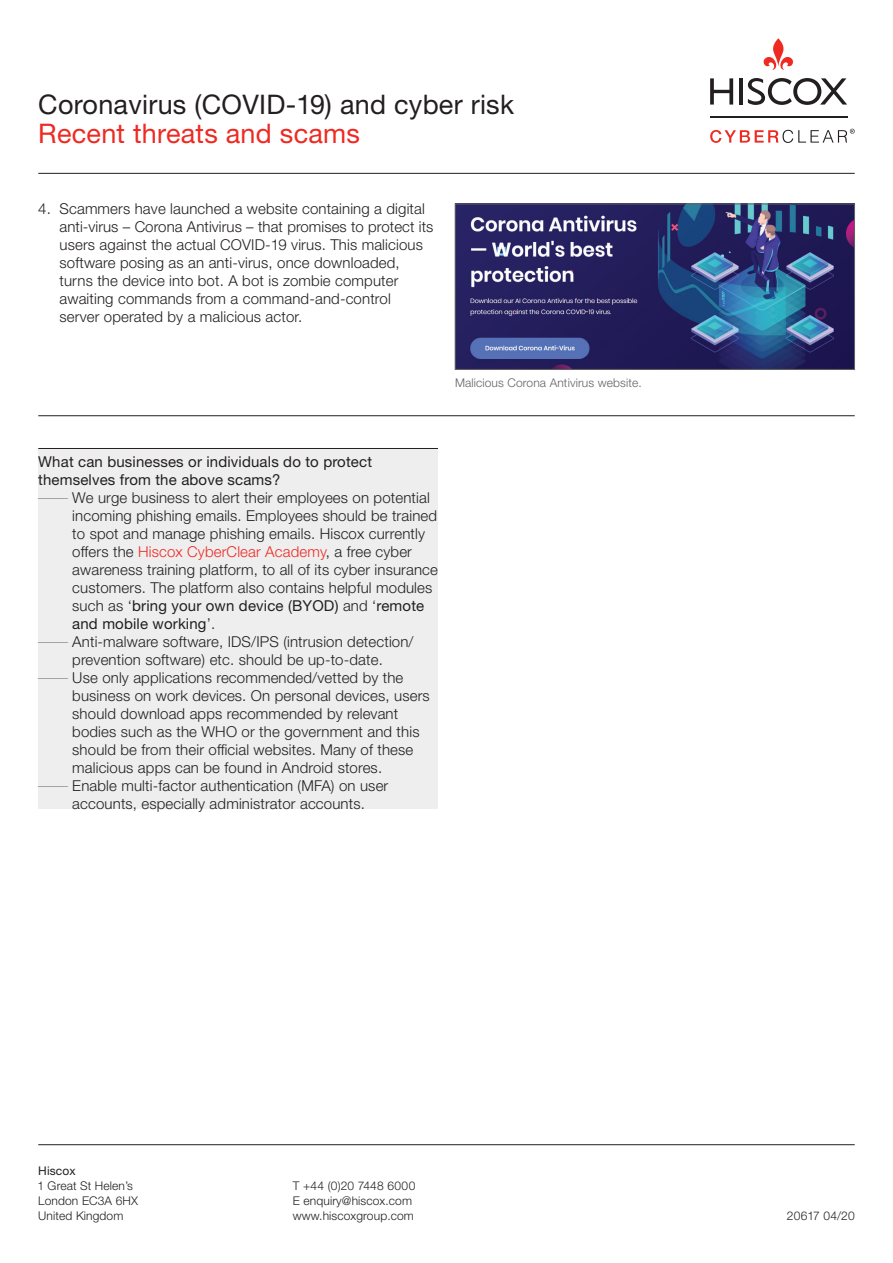
<style>
.page{position:relative;width:893px;height:1263px;background:#fff}
.page>*{position:absolute;margin:0;border:0;box-sizing:border-box;transform-origin:0 0}
.t1{font:27px "Helvetica Neue LT Std";letter-spacing:.01em;color:#231f20}
.t2{font:27px "Helvetica Neue LT Std";letter-spacing:.01em;color:#ee2a23}
.t3{font:300 15px/18px "Helvetica Neue LT Std";letter-spacing:.01em;color:#231f20}
.t4{font:15px/18px "Helvetica Neue LT Std";letter-spacing:.01em;color:#231f20}
.t5{font:300 12px/15px "Helvetica Neue LT Std";letter-spacing:.01em;color:#231f20}
.t6{font:300 12px "Helvetica Neue LT Std";letter-spacing:.01em;color:#636366}
.t7{font:12px "Helvetica Neue LT Std";letter-spacing:.01em;color:#231f20}
.s1{color:#ee2a23}
.s2{font-weight:400}
</style>
<div class="page">
<div style="left:38px;top:448px;width:400px;height:45px;background:#eeeeef"></div>
<hr style="left:38px;top:448px;width:400px;height:1px;background:#231f20">
<div style="left:38px;top:492px;width:400px;height:145px;background:#eeeeef"></div>
<div style="left:38px;top:636px;width:400px;height:37px;background:#eeeeef"></div>
<div style="left:38px;top:672px;width:400px;height:109px;background:#eeeeef"></div>
<div style="left:38px;top:780px;width:400px;height:28px;background:#eeeeef"></div>
<hr style="left:38px;top:1144px;width:817px;height:1px;background:#231f20">
<hr style="left:38px;top:173px;width:817px;height:1px;background:#231f20">
<svg style="left:764px;top:38px;width:29px;height:32px"></svg>
<hr style="left:739px;top:78px;width:4px;height:27px;background:#231f20">
<svg style="left:710px;top:78px;width:23px;height:27px"></svg>
<svg style="left:748px;top:78px;width:99px;height:27px"></svg>
<hr style="left:710px;top:117px;width:137px;height:1px;background:#231f20">
<svg style="left:710px;top:129px;width:145px;height:14px"></svg>
<img style="left:457px;top:206px;width:396px;height:162px">
<div style="left:455px;top:204px;width:400px;height:166px;border:1px solid #636366"></div>
<hr style="left:38px;top:415px;width:817px;height:1px;background:#231f20">
<h1 class="t1" style="left:38px;top:88px;width:477px">Coronavirus (COVID-19) and cyber risk</h1>
<h1 class="t2" style="left:38px;top:117px;width:323px">Recent threats and scams</h1>
<p class="t3" style="left:60px;top:200px;width:375px;text-indent:-21px">4. Scammers have launched a website containing a digital anti-virus – Corona Antivirus – that promises to protect its users against the actual COVID-19 virus. This malicious software posing as an anti-virus, once downloaded, turns the device into bot. A bot is zombie computer awaiting commands from a command-and-control server operated by a malicious actor.</p>
<p class="t6" style="left:455px;top:375px;width:188px">Malicious Corona Antivirus website.</p>
<p class="t4" style="left:38px;top:452px;width:335px">What can businesses or individuals do to protect themselves from the above scams?</p>
<p class="t3" style="left:72px;top:488px;width:367px">We urge business to alert their employees on potential incoming phishing emails. Employees should be trained to spot and manage phishing emails. Hiscox currently offers the <span class="s1">Hiscox CyberClear Academy</span>, a free cyber awareness training platform, to all of its cyber insurance customers. The platform also contains helpful modules such as ‘<span class="s2">bring your own device (BYOD)</span> and ‘<span class="s2">remote and mobile working</span>’.<br>Anti-malware software, IDS/IPS (intrusion detection/ prevention software) etc. should be up-to-date.<br>Use only applications recommended/vetted by the business on work devices. On personal devices, users should download apps recommended by relevant bodies such as the WHO or the government and this should be from their official websites. Many of these malicious apps can be found in Android stores.<br>Enable multi-factor authentication (MFA) on user accounts, especially administrator accounts.</p>
<p class="t7" style="left:38px;top:1164px;width:39px">Hiscox</p>
<p class="t5" style="left:37px;top:1178px;width:102px">1 Great St Helen’s<br>London EC3A 6HX<br>United Kingdom</p>
<p class="t5" style="left:293px;top:1178px;width:124px">T +44 (0)20 7448 6000<br>E enquiry@hiscox.com www.hiscoxgroup.com</p>
<p class="t5" style="left:787px;top:1208px;width:69px">20617 04/20</p>
</div>
